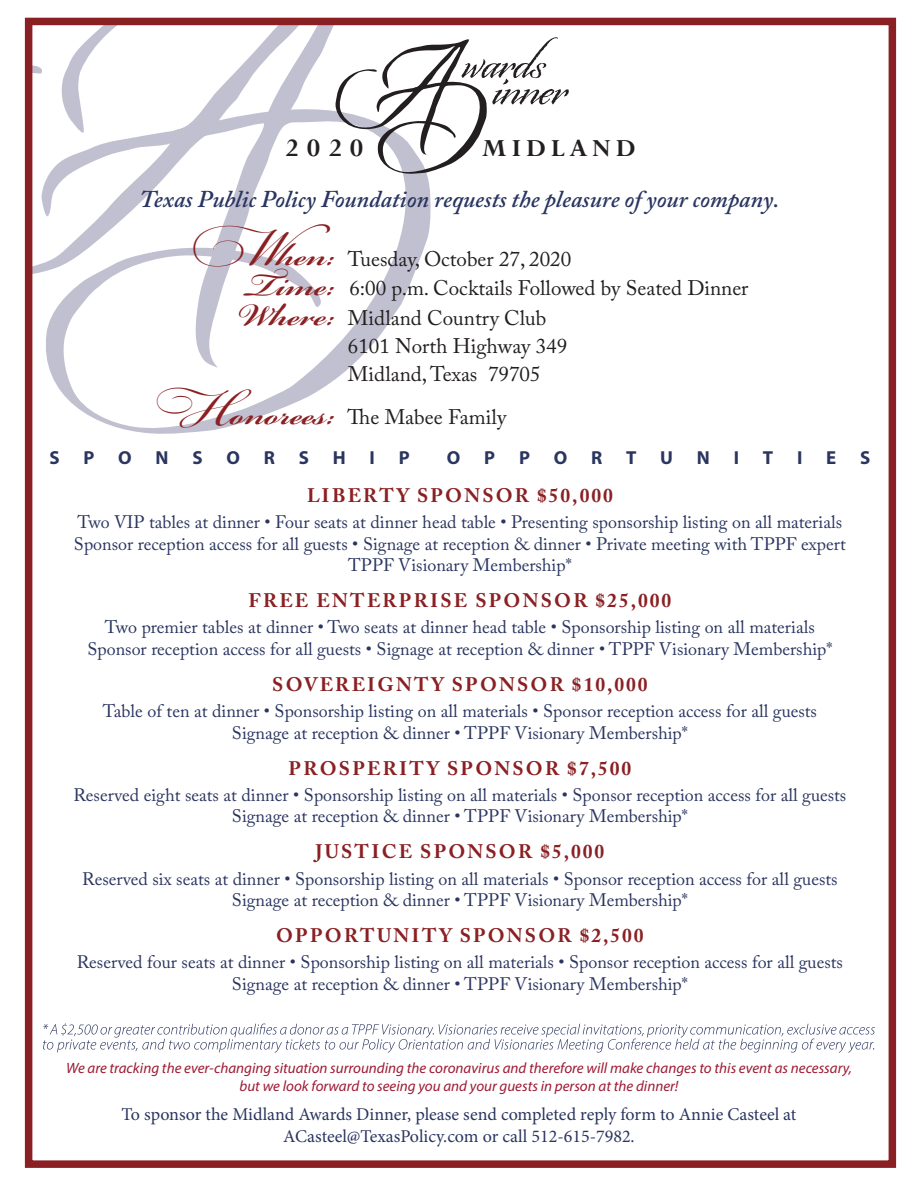
<style>
.page{position:relative;width:918px;height:1188px;background:#fff}
.page>*{position:absolute;margin:0;border:0;box-sizing:border-box;transform-origin:0 0}
.t1{font:600 49.35px "Bickham Script Pro 3";color:#8a2023}
.t2{font:700 28.05px "Perpetua";color:#231f20}
.t3{font:700 27.45px "Perpetua";letter-spacing:.175em;color:#231f20}
.t4{font:italic 600 24px "Adobe Caslon Pro";color:#2a3560}
.t5{font:21px "Adobe Caslon Pro";color:#231f20}
.sponsorship_name{font:700 19.5px "Adobe Caslon Pro";letter-spacing:.115em;color:#8a2023}
.t6{font:700 18.9px "Myriad Pro";color:#2a3560}
.sponsorship_benefits{font:18px/21.6px "Adobe Caslon Pro";color:#2a3560;text-align:center}
.t7{font:18px/21.6px "Minion Pro";color:#2a3560;text-align:center}
.t8{font:italic 15px/18px "Myriad Pro";color:#9d1b34;text-align:center}
</style>
<div class="page">
<svg style="left:34px;top:27px;width:299px;height:247px"></svg>
<svg style="left:39px;top:97px;width:392px;height:337px"></svg>
<div style="left:25px;top:18px;width:871px;height:1150px;border:8px solid #8a2023"></div>
<svg style="left:335px;top:37px;width:234px;height:137px"></svg>
<svg style="left:43px;top:1023px;width:832px;height:30px"></svg>
<p class="t2" style="left:286px;top:130px;width:79px">2020</p>
<p class="t3" style="left:482px;top:131px;width:155px">MIDLAND</p>
<p class="t4" style="left:140px;top:184px;width:641px">Texas Public Policy Foundation requests the pleasure of your company.</p>
<p class="t1" style="left:193px;top:219px;width:144px">When:</p>
<p class="t1" style="left:246px;top:249px;width:91px">Time:</p>
<p class="t1" style="left:237px;top:279px;width:100px">Where:</p>
<p class="t1" style="left:156px;top:378px;width:181px">Honorees:</p>
<p class="t5" style="left:348px;top:246px;width:225px">Tuesday, October 27, 2020</p>
<p class="t5" style="left:349px;top:276px;width:401px">6:00 p.m. Cocktails Followed by Seated Dinner</p>
<p class="t5" style="left:348px;top:306px;width:200px">Midland Country Club</p>
<p class="t5" style="left:348px;top:334px;width:221px">6101 North Highway 349</p>
<p class="t5" style="left:348px;top:362px;width:194px">Midland, Texas 79705</p>
<p class="t5" style="left:348px;top:405px;width:160px">The Mabee Family</p>
<p class="t6" style="left:49px;top:446px;width:12px">S</p>
<p class="t6" style="left:83px;top:446px;width:12px">P</p>
<p class="t6" style="left:118px;top:446px;width:15px">O</p>
<p class="t6" style="left:156px;top:446px;width:15px">N</p>
<p class="t6" style="left:192px;top:446px;width:12px">S</p>
<p class="t6" style="left:226px;top:446px;width:15px">O</p>
<p class="t6" style="left:264px;top:446px;width:13px">R</p>
<p class="t6" style="left:299px;top:446px;width:12px">S</p>
<p class="t6" style="left:333px;top:446px;width:15px">H</p>
<p class="t6" style="left:369px;top:446px;width:7px">I</p>
<p class="t6" style="left:399px;top:446px;width:12px">P</p>
<p class="t6" style="left:447px;top:446px;width:15px">O</p>
<p class="t6" style="left:484px;top:446px;width:12px">P</p>
<p class="t6" style="left:519px;top:446px;width:12px">P</p>
<p class="t6" style="left:554px;top:446px;width:15px">O</p>
<p class="t6" style="left:591px;top:446px;width:13px">R</p>
<p class="t6" style="left:626px;top:446px;width:12px">T</p>
<p class="t6" style="left:660px;top:446px;width:14px">U</p>
<p class="t6" style="left:697px;top:446px;width:15px">N</p>
<p class="t6" style="left:734px;top:446px;width:7px">I</p>
<p class="t6" style="left:763px;top:446px;width:12px">T</p>
<p class="t6" style="left:797px;top:446px;width:7px">I</p>
<p class="t6" style="left:826px;top:446px;width:12px">E</p>
<p class="t6" style="left:860px;top:446px;width:12px">S</p>
<p class="sponsorship_name" style="left:307px;top:484px;width:307px">LIBERTY SPONSOR $50,000</p>
<p class="sponsorship_benefits" style="left:74px;top:511px;width:773px">Two VIP tables at dinner • Four seats at dinner head table • Presenting sponsorship listing on all materials<br>Sponsor reception access for all guests • Signage at reception &amp; dinner • Private meeting with TPPF expert<br>TPPF Visionary Membership*</p>
<p class="sponsorship_name" style="left:249px;top:589px;width:424px">FREE ENTERPRISE SPONSOR $25,000</p>
<p class="sponsorship_benefits" style="left:87px;top:616px;width:746px">Two premier tables at dinner • Two seats at dinner head table • Sponsorship listing on all materials<br>Sponsor reception access for all guests • Signage at reception &amp; dinner • TPPF Visionary Membership*</p>
<p class="sponsorship_name" style="left:272px;top:673px;width:377px">SOVEREIGNTY SPONSOR $10,000</p>
<p class="sponsorship_benefits" style="left:103px;top:700px;width:716px">Table of ten at dinner • Sponsorship listing on all materials • Sponsor reception access for all guests<br>Signage at reception &amp; dinner • TPPF Visionary Membership*</p>
<p class="sponsorship_name" style="left:289px;top:757px;width:344px">PROSPERITY SPONSOR $7,500</p>
<p class="sponsorship_benefits" style="left:73px;top:784px;width:774px">Reserved eight seats at dinner • Sponsorship listing on all materials • Sponsor reception access for all guests<br>Signage at reception &amp; dinner • TPPF Visionary Membership*</p>
<p class="sponsorship_name" style="left:316px;top:840px;width:290px">JUSTICE SPONSOR $5,000</p>
<p class="sponsorship_benefits" style="left:82px;top:868px;width:757px">Reserved six seats at dinner • Sponsorship listing on all materials • Sponsor reception access for all guests<br>Signage at reception &amp; dinner • TPPF Visionary Membership*</p>
<p class="sponsorship_name" style="left:276px;top:924px;width:369px">OPPORTUNITY SPONSOR $2,500</p>
<p class="sponsorship_benefits" style="left:77px;top:951px;width:768px">Reserved four seats at dinner • Sponsorship listing on all materials • Sponsor reception access for all guests<br>Signage at reception &amp; dinner • TPPF Visionary Membership*</p>
<p class="t8" style="left:66px;top:1059px;width:787px">We are tracking the ever-changing situation surrounding the coronavirus and therefore will make changes to this event as necessary, but we look forward to seeing you and your guests in person at the dinner!</p>
<p class="t7" style="left:122px;top:1104px;width:676px">To sponsor the Midland Awards Dinner, please send completed reply form to Annie Casteel at<br>ACasteel@TexasPolicy.com or call 512-615-7982.</p>
</div>
